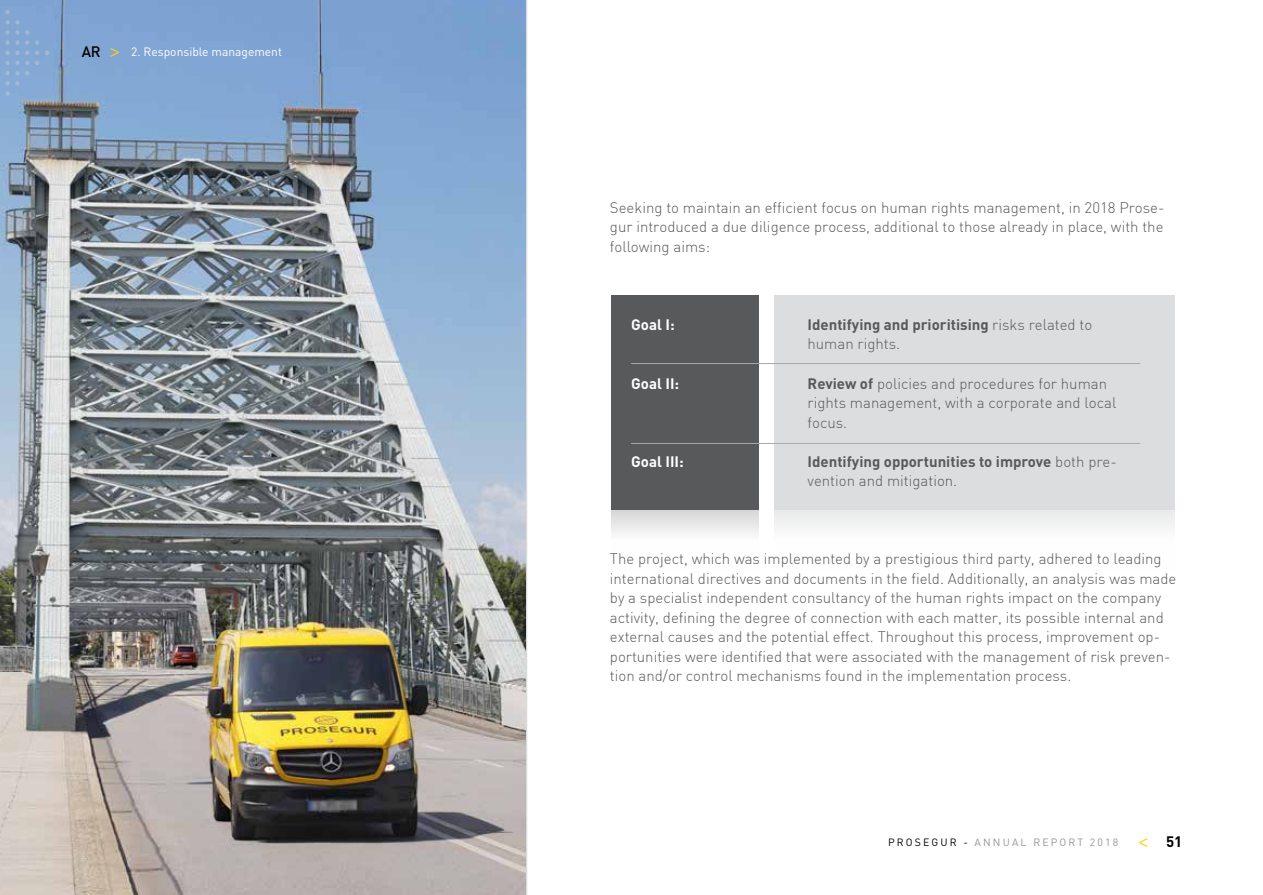
<style>
.page{position:relative;width:1263px;height:895px;background:#fff}
.page>*{position:absolute;margin:0;border:0;box-sizing:border-box;transform-origin:0 0}
.t1{font:700 18px "Minion Pro";color:#ffd200}
.t2{font:300 15px/19.5px "DIN";color:#58595b}
.t3{font:700 15px/19.5px "DIN";color:#58595b}
.t4{font:700 15px "DIN";color:#fff}
.t5{font:700 15px "DIN";color:#000}
.t6{font:12px "DIN";color:#fff}
.t7{font:10.5px "DIN";letter-spacing:.2em;color:#939598}
.s1{font-family:"DIN Pro";font-weight:500;font-size:15px;color:#000}
.s2{font-family:"Minion Pro";font-weight:700;font-size:18px;color:#ffd200}
.s3{font-weight:300}
.s4{font-weight:700}
.s5{color:#000}
</style>
<div class="page">
<div style="left:773px;top:295px;width:401px;height:215px;background:#dcddde"></div>
<div style="left:773px;top:510px;width:401px;height:60px;background:linear-gradient(to bottom,#eeefef,#fff)"></div>
<div style="left:610px;top:295px;width:148px;height:215px;background:#58595b"></div>
<div style="left:610px;top:510px;width:148px;height:60px;background:linear-gradient(to bottom,#e0e0e0,#fff)"></div>
<img style="left:0;top:0;width:525px;height:895px">
<svg style="left:5px;top:10px;width:5px;height:4px"></svg>
<svg style="left:5px;top:20px;width:24px;height:25px"></svg>
<svg style="left:35px;top:40px;width:4px;height:5px"></svg>
<svg style="left:5px;top:51px;width:24px;height:4px"></svg>
<svg style="left:35px;top:51px;width:4px;height:4px"></svg>
<svg style="left:45px;top:51px;width:4px;height:4px"></svg>
<svg style="left:5px;top:61px;width:24px;height:4px"></svg>
<svg style="left:35px;top:61px;width:4px;height:4px"></svg>
<svg style="left:5px;top:71px;width:24px;height:4px"></svg>
<svg style="left:5px;top:81px;width:15px;height:15px"></svg>
<hr style="left:631px;top:363px;width:508px;height:1px;background:#a7a9ac">
<hr style="left:631px;top:443px;width:508px;height:1px;background:#a7a9ac">
<p class="t6" style="left:82px;top:44px;width:202px"><span class="s1">AR</span> <span class="s2">&gt;</span> 2. Responsible management</p>
<p class="t2" style="left:610px;top:198px;width:556px;text-align:justify">Seeking to maintain an efficient focus on human rights management, in 2018 Prose&shy;gur introduced a due diligence process, additional to those already in place, with the following aims:</p>
<p class="t4" style="left:631px;top:315px;width:45px">Goal I:</p>
<p class="t4" style="left:631px;top:373px;width:50px">Goal II:</p>
<p class="t4" style="left:631px;top:451px;width:54px">Goal III:</p>
<p class="t3" style="left:807px;top:314px;width:286px">Identifying and prioritising <span class="s3">risks related to human rights.</span></p>
<p class="t2" style="left:807px;top:373px;width:310px"><span class="s4">Review of</span> policies and procedures for human rights management, with a corporate and local focus.</p>
<p class="t3" style="left:807px;top:451px;width:311px">Identifying opportunities to improve <span class="s3">both pre&shy;vention and mitigation.</span></p>
<p class="t2" style="left:610px;top:549px;width:568px">The project, which was implemented by a prestigious third party, adhered to leading international directives and documents in the field. Additionally, an analysis was made by a specialist independent consultancy of the human rights impact on the company activity, defining the degree of connection with each matter, its possible internal and external causes and the potential effect. Throughout this process, improvement op&shy;portunities were identified that were associated with the management of risk preven&shy;tion and/or control mechanisms found in the implementation process.</p>
<p class="t7" style="left:888px;top:836px;width:231px"><span class="s5">PROSEGUR -</span> ANNUAL REPORT 2018</p>
<p class="t1" style="left:1148px;top:856px;width:11px;rotate:-180deg">&gt;</p>
<p class="t5" style="left:1165px;top:832px;width:18px">51</p>
</div>
